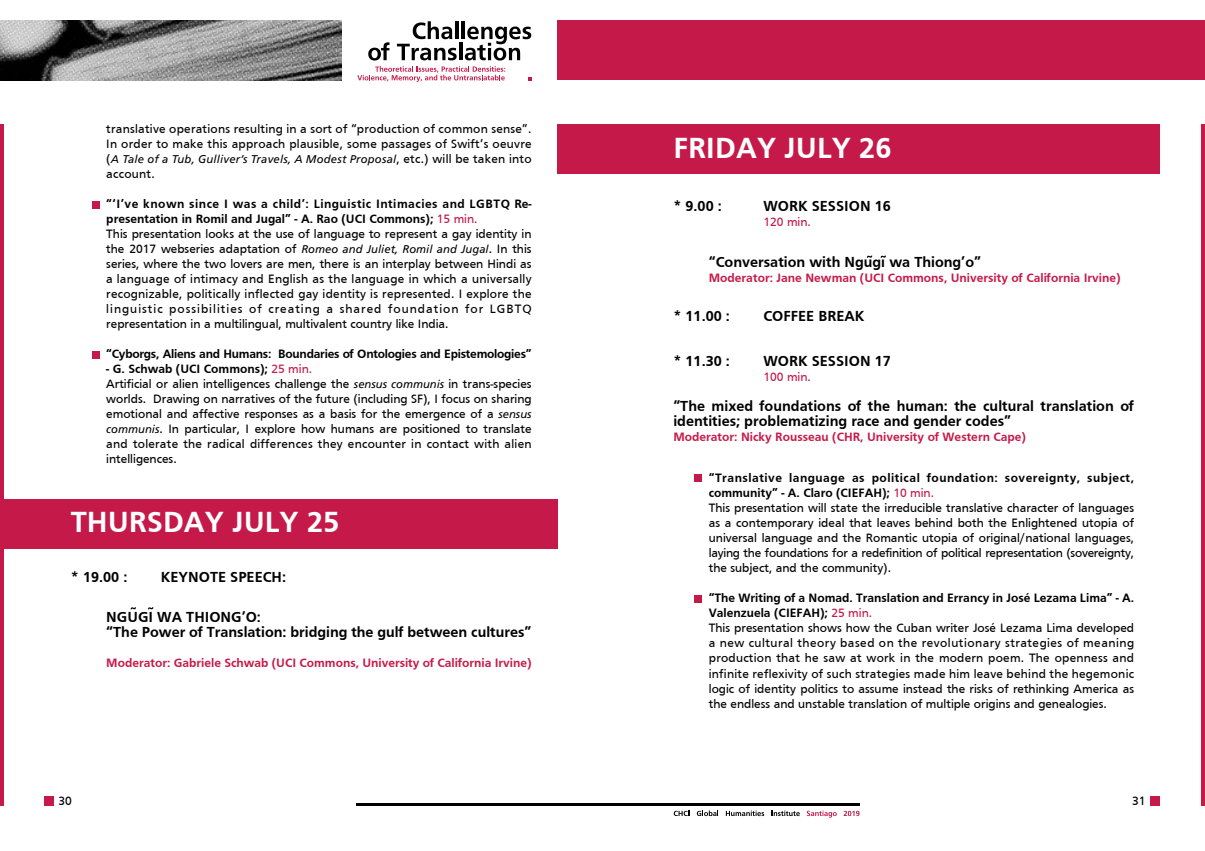
<style>
.page{position:relative;width:1205px;height:851px;background:#fff}
.page>*{position:absolute;margin:0;border:0;box-sizing:border-box;transform-origin:0 0}
.t1{font:700 30px "Frutiger";color:#fff}
.t2{font:700 15px/15px "Frutiger";color:#000}
.t3{font:12.5px/15px "Frutiger";color:#000}
.t4{font:700 12.5px "Frutiger";color:#c51a49}
.t5{font:12.5px/15px "Frutiger";letter-spacing:.02em;color:#000}
.t6{font:700 12.5px "Frutiger";letter-spacing:-.02em;color:#000}
.t7{font:12.5px "Frutiger";color:#c51a49}
.t8{font:italic 11.25px "Frutiger LT Std";letter-spacing:.02em;color:#000}
.s1{font-family:"Frutiger";font-style:normal;font-size:12.5px}
.s2{font-weight:700}
.s3{color:#c51a49}
.s4{font-family:"Frutiger LT Std";font-style:italic;font-size:11.25px}
</style>
<div class="page">
<div style="left:1150px;top:796px;width:10px;height:9px;background:#c51a49"></div>
<div style="left:45px;top:796px;width:9px;height:9px;background:#c51a49"></div>
<hr style="left:1201px;top:124px;width:4px;height:681px;background:#c51a49">
<hr style="left:0;top:124px;width:4px;height:681px;background:#c51a49">
<hr style="left:455px;top:21px;width:3px;height:18px;background:#000">
<hr style="left:462px;top:21px;width:3px;height:18px;background:#000">
<svg style="left:368px;top:42px;width:21px;height:18px"></svg>
<svg style="left:397px;top:21px;width:60px;height:39px"></svg>
<hr style="left:459px;top:42px;width:3px;height:18px;background:#000">
<svg style="left:465px;top:27px;width:66px;height:33px"></svg>
<svg style="left:357px;top:66px;width:148px;height:16px"></svg>
<svg style="left:674px;top:810px;width:15px;height:5px"></svg>
<svg style="left:697px;top:810px;width:21px;height:6px"></svg>
<svg style="left:726px;top:810px;width:38px;height:6px"></svg>
<svg style="left:771px;top:810px;width:29px;height:6px"></svg>
<svg style="left:807px;top:810px;width:30px;height:7px"></svg>
<svg style="left:844px;top:810px;width:15px;height:6px"></svg>
<hr style="left:356px;top:803px;width:503px;height:2px;background:#000">
<div style="left:557px;top:20px;width:648px;height:60px;background:#c51a49"></div>
<img style="left:0;top:20px;width:341px;height:60px">
<div style="left:0;top:499px;width:557px;height:49px;background:#c51a49"></div>
<div style="left:557px;top:124px;width:603px;height:50px;background:#c51a49"></div>
<div style="left:92px;top:202px;width:7px;height:7px;background:#c51a49"></div>
<div style="left:92px;top:351px;width:7px;height:7px;background:#c51a49"></div>
<div style="left:695px;top:474px;width:7px;height:7px;background:#c51a49"></div>
<div style="left:695px;top:595px;width:7px;height:7px;background:#c51a49"></div>
<svg style="left:131px;top:607px;width:22px;height:2px"></svg>
<svg style="left:867px;top:255px;width:19px;height:3px"></svg>
<p class="t5" style="left:106px;top:121px;width:427px">translative operations resulting in a sort of “production of common sense”.<br>In order to make this approach plausible, some passages of Swift’s oeuvre</p>
<p class="t8" style="left:106px;top:153px;width:427px"><span class="s1">(</span>A Tale of a Tub, Gulliver’s Travels, A Modest Proposal<span class="s1">, etc.) will be taken into</span></p>
<p class="t5" style="left:106px;top:166px;width:50px">account.</p>
<p class="t3" style="left:106px;top:196px;width:427px"><span class="s2">“‘I’ve known since I was a child’: Linguistic Intimacies and LGBTQ Re&shy;presentation in Romil and Jugal” - A. Rao (UCI Commons);</span> <span class="s3">15 min.<br></span>This presentation looks at the use of language to represent a gay identity in the 2017 webseries adaptation of <span class="s4">Romeo and Juliet, Romil and Jugal</span>. In this series, where the two lovers are men, there is an interplay between Hindi as a language of intimacy and English as the language in which a universally recognizable, politically inflected gay identity is represented. I explore the linguistic possibilities of creating a shared foundation for LGBTQ representation in a multilingual, multivalent country like India.</p>
<p class="t6" style="left:106px;top:347px;width:427px">“Cyborgs, Aliens and Humans: Boundaries of Ontologies and Epistemologies”</p>
<p class="t3" style="left:106px;top:361px;width:427px"><span class="s2">- G. Schwab (UCI Commons);</span> <span class="s3">25 min.<br></span>Artificial or alien intelligences challenge the <span class="s4">sensus communis</span> in trans-species worlds. Drawing on narratives of the future (including SF), I focus on sharing emotional and affective responses as a basis for the emergence of a <span class="s4">sensus communis</span>. In particular, I explore how humans are positioned to translate and tolerate the radical differences they encounter in contact with alien intelligences.</p>
<h1 class="t1" style="left:71px;top:505px;width:270px">THURSDAY JULY 25</h1>
<p class="t2" style="left:71px;top:569px;width:58px">* 19.00 :</p>
<p class="t2" style="left:161px;top:569px;width:127px">KEYNOTE SPEECH:</p>
<p class="t2" style="left:106px;top:608px;width:427px">NGUGI WA THIONG’O:<br>“The Power of Translation: bridging the gulf between cultures”</p>
<p class="t4" style="left:106px;top:655px;width:427px">Moderator: Gabriele Schwab (UCI Commons, University of California Irvine)</p>
<h1 class="t1" style="left:673px;top:131px;width:220px">FRIDAY JULY 26</h1>
<p class="t2" style="left:673px;top:198px;width:50px">* 9.00 :</p>
<p class="t2" style="left:763px;top:198px;width:129px">WORK SESSION 16</p>
<p class="t7" style="left:763px;top:215px;width:49px">120 min.</p>
<p class="t2" style="left:709px;top:254px;width:274px">“Conversation with Ngugi wa Thiong’o”</p>
<p class="t4" style="left:709px;top:270px;width:413px">Moderator: Jane Newman (UCI Commons, University of California Irvine)</p>
<p class="t2" style="left:673px;top:308px;width:58px">* 11.00 :</p>
<p class="t2" style="left:763px;top:308px;width:103px">COFFEE BREAK</p>
<p class="t2" style="left:673px;top:353px;width:58px">* 11.30 :</p>
<p class="t2" style="left:763px;top:353px;width:129px">WORK SESSION 17</p>
<p class="t7" style="left:763px;top:370px;width:49px">100 min.</p>
<p class="t2" style="left:673px;top:398px;width:462px">“The mixed foundations of the human: the cultural translation of identities; problematizing race and gender codes”</p>
<p class="t4" style="left:673px;top:429px;width:354px">Moderator: Nicky Rousseau (CHR, University of Western Cape)</p>
<p class="t3" style="left:709px;top:470px;width:427px"><span class="s2">“Translative language as political foundation: sovereignty, subject, community” - A. Claro (CIEFAH);</span> <span class="s3">10 min.<br></span>This presentation will state the irreducible translative character of languages as a contemporary ideal that leaves behind both the Enlightened utopia of universal language and the Romantic utopia of original/national languages, laying the foundations for a redefinition of political representation (sovereignty, the subject, and the community).</p>
<p class="t3" style="left:709px;top:590px;width:427px"><span class="s2">“The Writing of a Nomad. Translation and Errancy in José Lezama Lima” - A.<br>Valenzuela (CIEFAH);</span> <span class="s3">25 min.<br></span>This presentation shows how the Cuban writer José Lezama Lima developed a new cultural theory based on the revolutionary strategies of meaning production that he saw at work in the modern poem. The openness and infinite reflexivity of such strategies made him leave behind the hegemonic logic of identity politics to assume instead the risks of rethinking America as the endless and unstable translation of multiple origins and genealogies.</p>
<p class="t3" style="left:58px;top:793px;width:15px">30</p>
<p class="t3" style="left:1132px;top:793px;width:15px">31</p>
</div>
